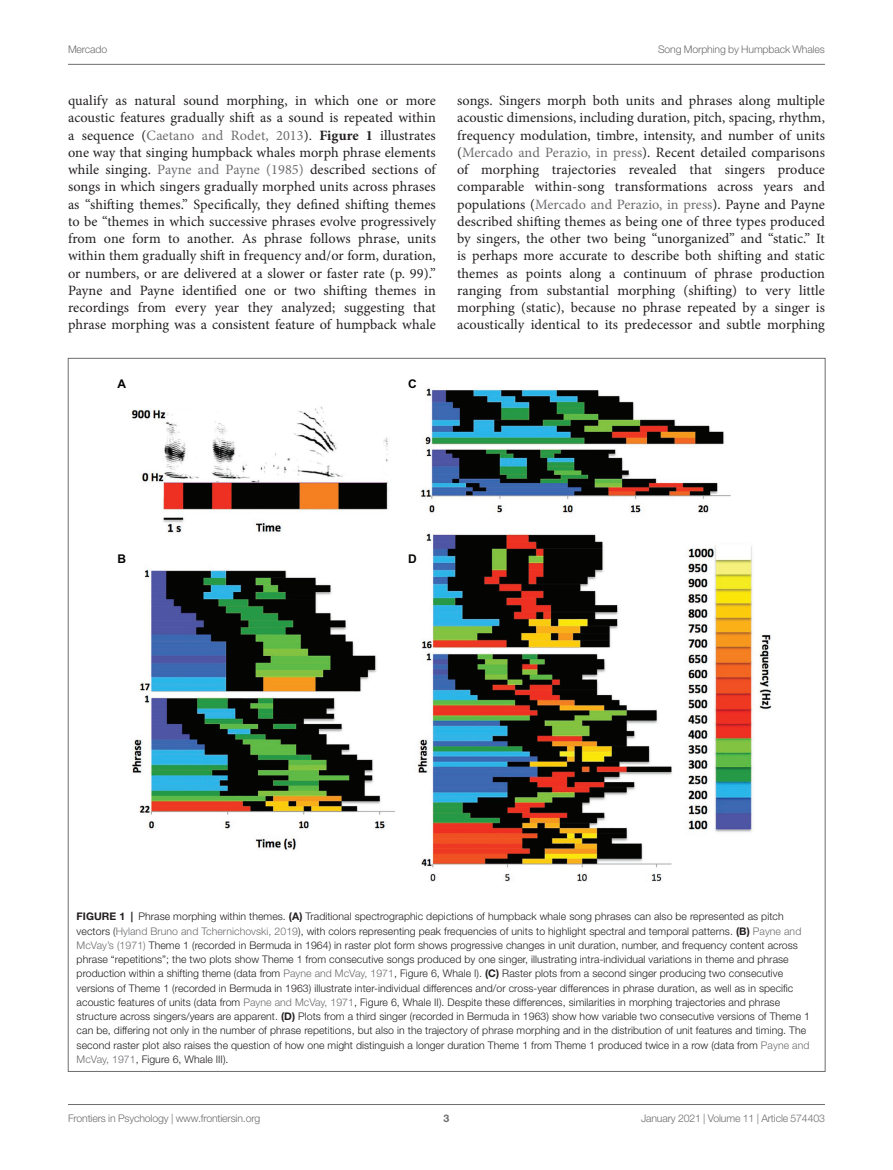
<style>
.page{position:relative;width:893px;height:1170px;background:#fff}
.page>*{position:absolute;margin:0;border:0;box-sizing:border-box;transform-origin:0 0}
.TEXT{font:14.25px/17.2px "Minion Pro";letter-spacing:.005em;color:#231f20;text-align:justify}
.t1{font:700 12px "Arial";color:#040503}
.FIG_LEG_copy{font:300 10.5px/14.2px "Helvetica Neue LT Std";letter-spacing:.005em;color:#231f20}
.t2{font:300 10.5px "Helvetica Neue LT Std";letter-spacing:-.015em;color:#6c6d70}
.t3{font:700 10.5px "Helvetica Neue LT Std";color:#6c6d70}
.s1{color:#6c6d70}
.s2{font-weight:700}
</style>
<div class="page">
<hr style="left:68px;top:64px;width:757px;height:1px;background:#6c6d70">
<hr style="left:68px;top:1104px;width:757px;height:1px;background:#6c6d70">
<img style="left:131px;top:388px;width:641px;height:494px">
<p class="t2" style="left:68px;top:42px;width:41px">Mercado</p>
<p class="t2" style="left:658px;top:42px;width:168px">Song Morphing by Humpback Whales</p>
<p class="TEXT" style="left:68px;top:92px;width:369px">qualify as natural sound morphing, in which one or more acoustic features gradually shift as a sound is repeated within a sequence (<span class="s1">Caetano and Rodet, 2013</span>). <span class="s2">Figure 1</span> illustrates one way that singing humpback whales morph phrase elements while singing. <span class="s1">Payne and Payne (1985)</span> described sections of songs in which singers gradually morphed units across phrases as “shifting themes.” Specifically, they defined shifting themes to be “themes in which successive phrases evolve progressively from one form to another. As phrase follows phrase, units within them gradually shift in frequency and/or form, duration, or numbers, or are delivered at a slower or faster rate (p. 99).” Payne and Payne identified one or two shifting themes in recordings from every year they analyzed; suggesting that phrase morphing was a consistent feature of humpback whale</p>
<p class="TEXT" style="left:457px;top:92px;width:369px">songs. Singers morph both units and phrases along multiple acoustic dimensions, including duration, pitch, spacing, rhythm, frequency modulation, timbre, intensity, and number of units (<span class="s1">Mercado and Perazio, in press</span>). Recent detailed comparisons of morphing trajectories revealed that singers produce comparable within-song transformations across years and populations (<span class="s1">Mercado and Perazio, in press</span>). Payne and Payne described shifting themes as being one of three types produced by singers, the other two being “unorganized” and “static.” It is perhaps more accurate to describe both shifting and static themes as points along a continuum of phrase production ranging from substantial morphing (shifting) to very little morphing (static), because no phrase repeated by a singer is acoustically identical to its predecessor and subtle morphing</p>
<p class="t1" style="left:117px;top:375px;width:10px">A</p>
<p class="t1" style="left:117px;top:550px;width:10px">B</p>
<p class="t1" style="left:408px;top:375px;width:10px">C</p>
<p class="t1" style="left:408px;top:550px;width:10px">D</p>
<p class="FIG_LEG_copy" style="left:77px;top:909px;width:735px"><span class="s2">FIGURE 1 |</span> Phrase morphing within themes. <span class="s2">(A)</span> Traditional spectrographic depictions of humpback whale song phrases can also be represented as pitch vectors (<span class="s1">Hyland Bruno and Tchernichovski, 2019</span>), with colors representing peak frequencies of units to highlight spectral and temporal patterns. <span class="s2">(B)</span> <span class="s1">Payne and McVay’s (1971)</span> Theme 1 (recorded in Bermuda in 1964) in raster plot form shows progressive changes in unit duration, number, and frequency content across phrase “repetitions”; the two plots show Theme 1 from consecutive songs produced by one singer, illustrating intra-individual variations in theme and phrase production within a shifting theme (data from <span class="s1">Payne and McVay, 1971</span>, Figure 6, Whale I). <span class="s2">(C)</span> Raster plots from a second singer producing two consecutive versions of Theme 1 (recorded in Bermuda in 1963) illustrate inter-individual differences and/or cross-year differences in phrase duration, as well as in specific acoustic features of units (data from <span class="s1">Payne and McVay, 1971</span>, Figure 6, Whale II). Despite these differences, similarities in morphing trajectories and phrase structure across singers/years are apparent. <span class="s2">(D)</span> Plots from a third singer (recorded in Bermuda in 1963) show how variable two consecutive versions of Theme 1 can be, differing not only in the number of phrase repetitions, but also in the trajectory of phrase morphing and in the distribution of unit features and timing. The second raster plot also raises the question of how one might distinguish a longer duration Theme 1 from Theme 1 produced twice in a row (data from <span class="s1">Payne and McVay, 1971</span>, Figure 6, Whale III).</p>
<p class="t2" style="left:68px;top:1111px;width:194px">Frontiers in Psychology | www.frontiersin.org</p>
<p class="t3" style="left:444px;top:1111px;width:7px">3</p>
<p class="t2" style="left:641px;top:1111px;width:185px">January 2021 | Volume 11 | Article 574403</p>
</div>
